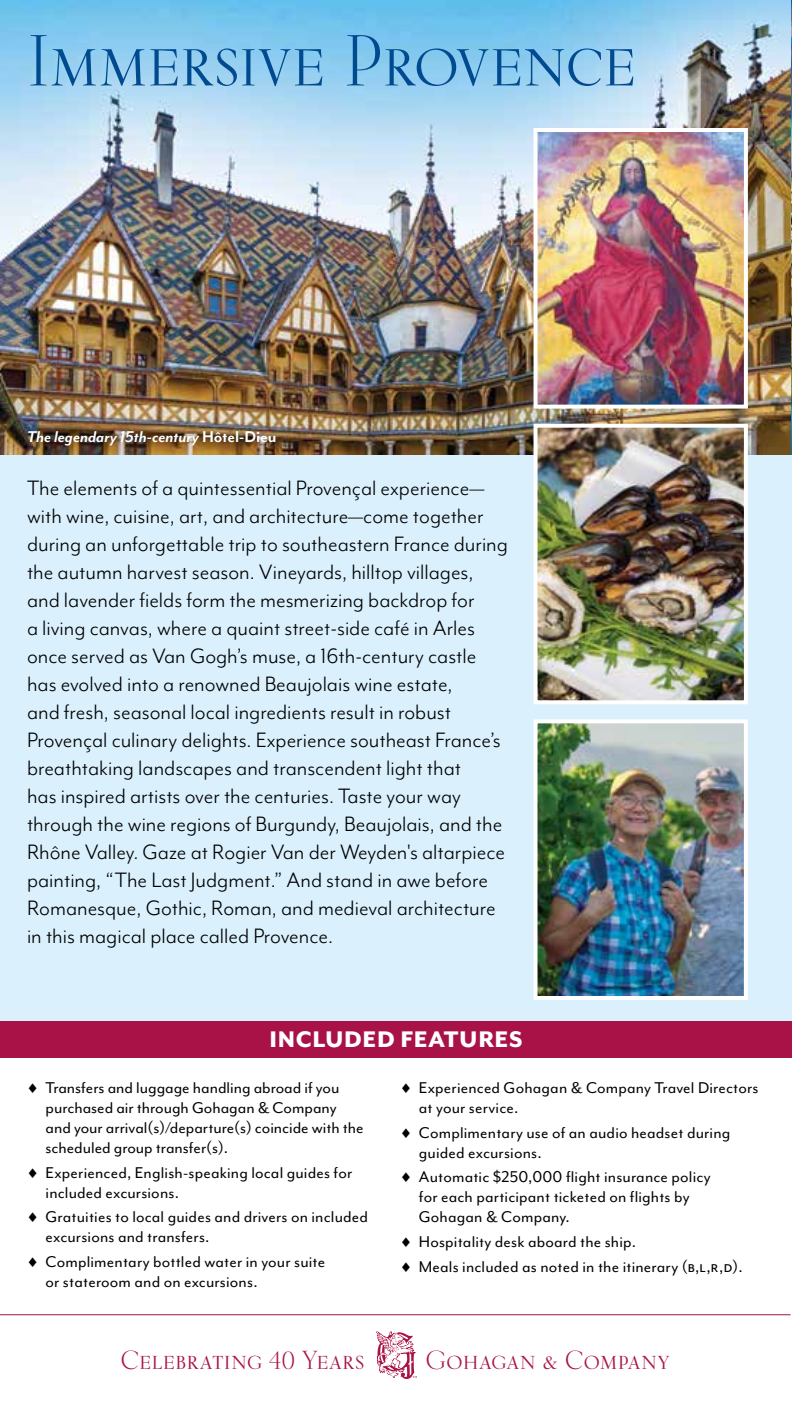
<style>
.page{position:relative;width:792px;height:1404px;background:#fff}
.page>*{position:absolute;margin:0;border:0;box-sizing:border-box;transform-origin:0 0}
.t1{font:72px "Kumlien Pro";letter-spacing:-.01em;color:#004a8f}
.t2{font:26px "Kumlien Pro";color:#a81246}
.t3{font:800 26px "Mr Eaves Mod OT";letter-spacing:.025em;color:#fff}
.t4{font:24px/28px "Mr Eaves Mod OT";color:#000}
.t5{font:18px/20px "Mr Eaves Mod OT";letter-spacing:.01em;color:#000}
.t6{font:italic 700 18px "Mr Eaves Mod OT";letter-spacing:-.005em;color:#fff}
.s1{font-style:normal}
</style>
<div class="page">
<div style="left:0;top:454px;width:792px;height:579px;background:#daf1fd"></div>
<div style="left:0;top:1021px;width:792px;height:36px;background:#a81246"></div>
<img style="left:0;top:0;width:791px;height:454px">
<img style="left:539px;top:133px;width:204px;height:271px">
<div style="left:534px;top:128px;width:214px;height:281px;border:4px solid #fff"></div>
<img style="left:539px;top:724px;width:204px;height:271px">
<div style="left:534px;top:719px;width:214px;height:281px;border:4px solid #fff"></div>
<img style="left:539px;top:429px;width:204px;height:270px">
<div style="left:534px;top:424px;width:214px;height:280px;border:4px solid #fff"></div>
<hr style="left:791px;top:0;width:1px;height:454px;background:#f1f1f2">
<svg style="left:376px;top:1331px;width:41px;height:48px"></svg>
<hr style="left:0;top:1314px;width:791px;height:1px;background:#a81246">
<h1 class="t1" style="left:27px;top:17px;width:612px">Immersive Provence</h1>
<p class="t6" style="left:27px;top:427px;width:251px">The legendary 15th‑century <span class="s1">Hôtel-Dieu</span></p>
<p class="t4" style="left:27px;top:473px;width:482px">The elements of a quintessential Provençal experience— with wine, cuisine, art, and architecture—come together during an unforgettable trip to southeastern France during the autumn harvest season. Vineyards, hilltop villages, and lavender fields form the mesmerizing backdrop for<br>a living canvas, where a quaint street-side café in Arles once served as Van Gogh’s muse, a 16th-century castle has evolved into a renowned Beaujolais wine estate,<br>and fresh, seasonal local ingredients result in robust Provençal culinary delights. Experience southeast France’s breathtaking landscapes and transcendent light that<br>has inspired artists over the centuries. Taste your way through the wine regions of Burgundy, Beaujolais, and the Rhône Valley. Gaze at Rogier Van der Weyden's altarpiece painting, “The Last Judgment.” And stand in awe before Romanesque, Gothic, Roman, and medieval architecture in this magical place called Provence.</p>
<p class="t3" style="left:270px;top:1024px;width:254px">INCLUDED FEATURES</p>
<p class="t5" style="left:46px;top:1078px;width:320px;text-indent:-18px">♦ Transfers and luggage handling abroad if you purchased air through Gohagan &amp; Company and your arrival(s)/departure(s) coincide with the scheduled group transfer(s).</p>
<p class="t5" style="left:46px;top:1162px;width:308px;text-indent:-18px">♦ Experienced, English-speaking local guides for included excursions.</p>
<p class="t5" style="left:46px;top:1207px;width:324px;text-indent:-18px">♦ Gratuities to local guides and drivers on included excursions and transfers.</p>
<p class="t5" style="left:46px;top:1252px;width:281px;text-indent:-18px">♦ Complimentary bottled water in your suite or stateroom and on excursions.</p>
<p class="t5" style="left:419px;top:1078px;width:341px;text-indent:-18px">♦ Experienced Gohagan &amp; Company Travel Directors at your service.</p>
<p class="t5" style="left:419px;top:1122px;width:313px;text-indent:-18px">♦ Complimentary use of an audio headset during guided excursions.</p>
<p class="t5" style="left:419px;top:1167px;width:293px;text-indent:-18px">♦ Automatic $250,000 flight insurance policy for each participant ticketed on flights by<br>Gohagan &amp; Company.</p>
<p class="t5" style="left:401px;top:1229px;width:343px;line-height:24.6px">♦ Hospitality desk aboard the ship.<br>♦ Meals included as noted in the itinerary (b,l,r,d).</p>
<p class="t2" style="left:121px;top:1344px;width:246px">Celebrating 40 Years</p>
<p class="t2" style="left:425px;top:1344px;width:246px">Gohagan &amp; Company</p>
</div>
